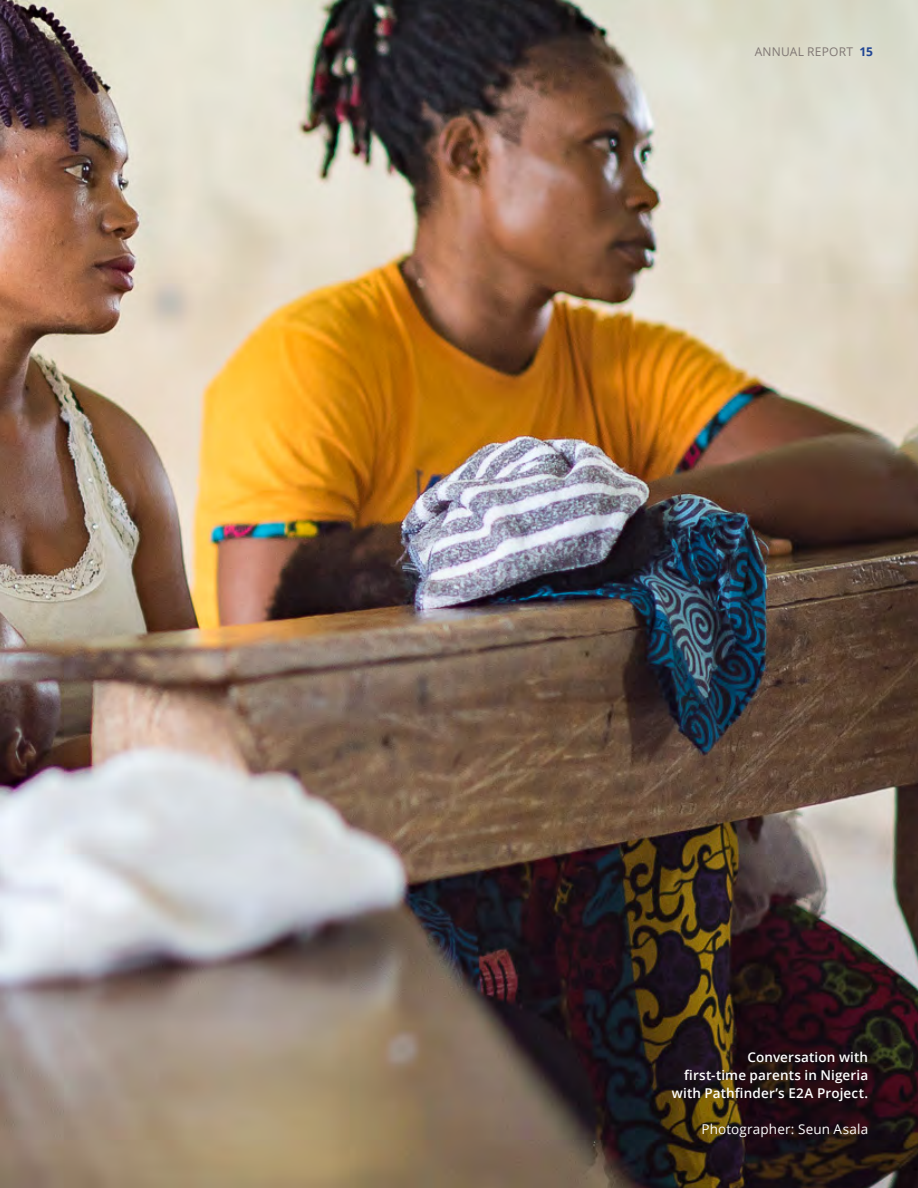
<style>
.page{position:relative;width:918px;height:1188px;background:#fff}
.page>*{position:absolute;margin:0;border:0;box-sizing:border-box;transform-origin:0 0}
.Body{font:600 13.5px/18px "Open Sans";letter-spacing:.01em;color:#fff;text-align:right}
.Body-2{font:13.5px "Open Sans";letter-spacing:.01em;color:#fff}
.Body-3{font:12px "Open Sans";letter-spacing:.02em;color:#7f7673}
.s1{font-weight:700;color:#204594}
</style>
<div class="page">
<img style="left:0;top:0;width:918px;height:1188px">
<p class="Body-3" style="left:755px;top:43px;width:120px">ANNUAL REPORT <span class="s1">15</span></p>
<p class="Body" style="left:672px;top:1048px;width:198px">Conversation with<br>first-time parents in Nigeria with Pathfinder’s E2A Project.</p>
<p class="Body-2" style="left:702px;top:1120px;width:168px">Photographer: Seun Asala</p>
</div>
